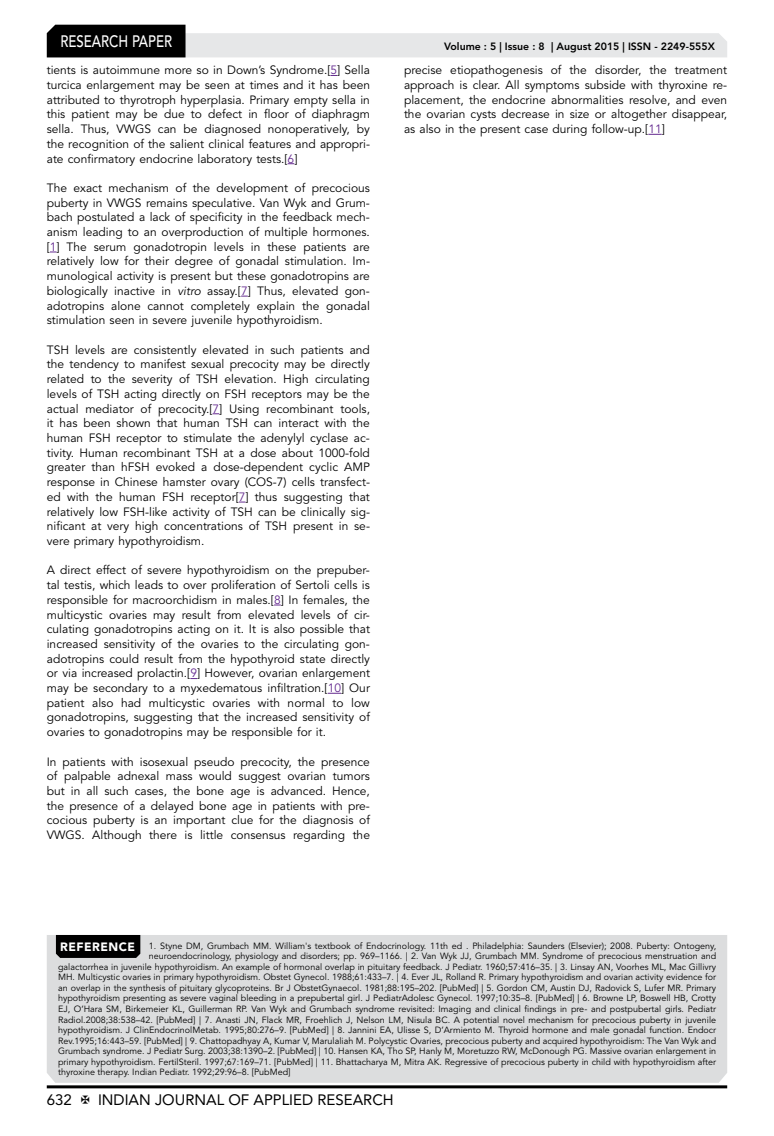
<style>
.page{position:relative;width:774px;height:1136px;background:#fff}
.page>*{position:absolute;margin:0;border:0;box-sizing:border-box;transform-origin:0 0}
.t1{font:500 16.5px "Avenir LT Std";color:#fff;scale:.8 1}
.t2{font:15px "Avenir LT Std";color:#000}
.t3{font:12px/14.7px "Avenir LT Std";color:#000;text-align:justify}
.t4{font:800 10.5px "Avenir LT Std";color:#000}
.t5{font:9px "Avenir LT Std";color:#000}
.s1{color:#642a8f}
.s2{font-style:italic}
.s3{font-weight:900;font-size:12px;color:#fff}
</style>
<div class="page">
<hr style="left:47px;top:1085px;width:680px;height:3px;background:#000">
<svg style="left:47px;top:25px;width:680px;height:32px"></svg>
<svg style="left:328px;top:693px;width:13px;height:1px"></svg>
<svg style="left:648px;top:134px;width:14px;height:1px"></svg>
<div style="left:47px;top:935px;width:680px;height:147px;background:#dcddde"></div>
<div style="left:56px;top:935px;width:84px;height:22px;background:#000"></div>
<h1 class="t1" style="left:60px;top:32px;width:139px">RESEARCH PAPER</h1>
<p class="t3" style="left:47px;top:63px;width:325px">tients is autoimmune more so in Down’s Syndrome.[<span class="s1">5</span>] Sella turcica enlargement may be seen at times and it has been attributed to thyrotroph hyperplasia. Primary empty sella in this patient may be due to defect in floor of diaphragm sella. Thus, VWGS can be diagnosed nonoperatively, by the recognition of the salient clinical features and appropri&shy;ate confirmatory endocrine laboratory tests.[<span class="s1">6</span>]</p>
<p class="t3" style="left:47px;top:181px;width:325px">The exact mechanism of the development of precocious puberty in VWGS remains speculative. Van Wyk and Grum&shy;bach postulated a lack of specificity in the feedback mech&shy;anism leading to an overproduction of multiple hormones. [<span class="s1">1</span>] The serum gonadotropin levels in these patients are relatively low for their degree of gonadal stimulation. Im&shy;munological activity is present but these gonadotropins are biologically inactive in <span class="s2">vitro</span> assay.[<span class="s1">7</span>] Thus, elevated gon&shy;adotropins alone cannot completely explain the gonadal stimulation seen in severe juvenile hypothyroidism.</p>
<p class="t3" style="left:47px;top:342px;width:325px">TSH levels are consistently elevated in such patients and the tendency to manifest sexual precocity may be directly related to the severity of TSH elevation. High circulating levels of TSH acting directly on FSH receptors may be the actual mediator of precocity.[<span class="s1">7</span>] Using recombinant tools, it has been shown that human TSH can interact with the human FSH receptor to stimulate the adenylyl cyclase ac&shy;tivity. Human recombinant TSH at a dose about 1000-fold greater than hFSH evoked a dose-dependent cyclic AMP response in Chinese hamster ovary (COS-7) cells transfect&shy;ed with the human FSH receptor[<span class="s1">7</span>] thus suggesting that relatively low FSH-like activity of TSH can be clinically sig&shy;nificant at very high concentrations of TSH present in se&shy;vere primary hypothyroidism.</p>
<p class="t3" style="left:47px;top:563px;width:325px">A direct effect of severe hypothyroidism on the prepuber&shy;tal testis, which leads to over proliferation of Sertoli cells is responsible for macroorchidism in males.[<span class="s1">8</span>] In females, the multicystic ovaries may result from elevated levels of cir&shy;culating gonadotropins acting on it. It is also possible that increased sensitivity of the ovaries to the circulating gon&shy;adotropins could result from the hypothyroid state directly or via increased prolactin.[<span class="s1">9</span>] However, ovarian enlargement may be secondary to a myxedematous infiltration.[<span class="s1">10</span>] Our patient also had multicystic ovaries with normal to low gonadotropins, suggesting that the increased sensitivity of ovaries to gonadotropins may be responsible for it.</p>
<p class="t3" style="left:47px;top:754px;width:325px">In patients with isosexual pseudo precocity, the presence of palpable adnexal mass would suggest ovarian tumors but in all such cases, the bone age is advanced. Hence, the presence of a delayed bone age in patients with pre&shy;cocious puberty is an important clue for the diagnosis of VWGS. Although there is little consensus regarding the</p>
<p class="t4" style="left:444px;top:41px;width:272px">Volume : 5 | Issue : 8 | August 2015 | ISSN - 2249-555X</p>
<p class="t3" style="left:404px;top:63px;width:325px">precise etiopathogenesis of the disorder, the treatment approach is clear. All symptoms subside with thyroxine re&shy;placement, the endocrine abnormalities resolve, and even the ovarian cysts decrease in size or altogether disappear, as also in the present case during follow-up.[<span class="s1">11</span>]</p>
<p class="t5" style="left:60px;top:940px;width:657px"><span class="s3">REFERENCE</span> 1. Styne DM, Grumbach MM. William's textbook of Endocrinology. 11th ed . Philadelphia: Saunders (Elsevier); 2008. Puberty: Ontogeny,</p>
<p class="t5" style="left:149px;top:951px;width:569px">neuroendocrinology, physiology and disorders; pp. 969–1166. | 2. Van Wyk JJ, Grumbach MM. Syndrome of precocious menstruation and</p>
<p class="t5" style="left:58px;top:961px;width:659px">galactorrhea in juvenile hypothyroidism. An example of hormonal overlap in pituitary feedback. J Pediatr. 1960;57:416–35. | 3. Linsay AN, Voorhes ML, Mac Gillivry</p>
<p class="t5" style="left:58px;top:972px;width:659px">MH. Multicystic ovaries in primary hypothyroidism. Obstet Gynecol. 1988;61:433–7. | 4. Ever JL, Rolland R. Primary hypothyroidism and ovarian activity evidence for</p>
<p class="t5" style="left:58px;top:982px;width:659px">an overlap in the synthesis of pituitary glycoproteins. Br J ObstetGynaecol. 1981;88:195–202. [PubMed] | 5. Gordon CM, Austin DJ, Radovick S, Lufer MR. Primary</p>
<p class="t5" style="left:58px;top:993px;width:660px">hypothyroidism presenting as severe vaginal bleeding in a prepubertal girl. J PediatrAdolesc Gynecol. 1997;10:35–8. [PubMed] | 6. Browne LP, Boswell HB, Crotty</p>
<p class="t5" style="left:58px;top:1003px;width:660px">EJ, O’Hara SM, Birkemeier KL, Guillerman RP. Van Wyk and Grumbach syndrome revisited: Imaging and clinical findings in pre- and postpubertal girls. Pediatr</p>
<p class="t5" style="left:58px;top:1014px;width:660px">Radiol.2008;38:538–42. [PubMed] | 7. Anasti JN, Flack MR, Froehlich J, Nelson LM, Nisula BC. A potential novel mechanism for precocious puberty in juvenile</p>
<p class="t5" style="left:58px;top:1024px;width:660px">hypothyroidism. J ClinEndocrinolMetab. 1995;80:276–9. [PubMed] | 8. Jannini EA, Ulisse S, D’Armiento M. Thyroid hormone and male gonadal function. Endocr</p>
<p class="t5" style="left:58px;top:1035px;width:660px">Rev.1995;16:443–59. [PubMed] | 9. Chattopadhyay A, Kumar V, Marulaliah M. Polycystic Ovaries, precocious puberty and acquired hypothyroidism: The Van Wyk and</p>
<p class="t5" style="left:58px;top:1045px;width:659px">Grumbach syndrome. J Pediatr Surg. 2003;38:1390–2. [PubMed] | 10. Hansen KA, Tho SP, Hanly M, Moretuzzo RW, McDonough PG. Massive ovarian enlargement in</p>
<p class="t5" style="left:58px;top:1056px;width:659px">primary hypothyroidism. FertilSteril. 1997;67:169–71. [PubMed] | 11. Bhattacharya M, Mitra AK. Regressive of precocious puberty in child with hypothyroidism after</p>
<p class="t5" style="left:58px;top:1066px;width:234px">thyroxine therapy. Indian Pediatr. 1992;29:96–8. [PubMed]</p>
<p class="t2" style="left:47px;top:1090px;width:27px">632</p>
<p class="t2" style="left:98px;top:1090px;width:297px">INDIAN JOURNAL OF APPLIED RESEARCH</p>
</div>
